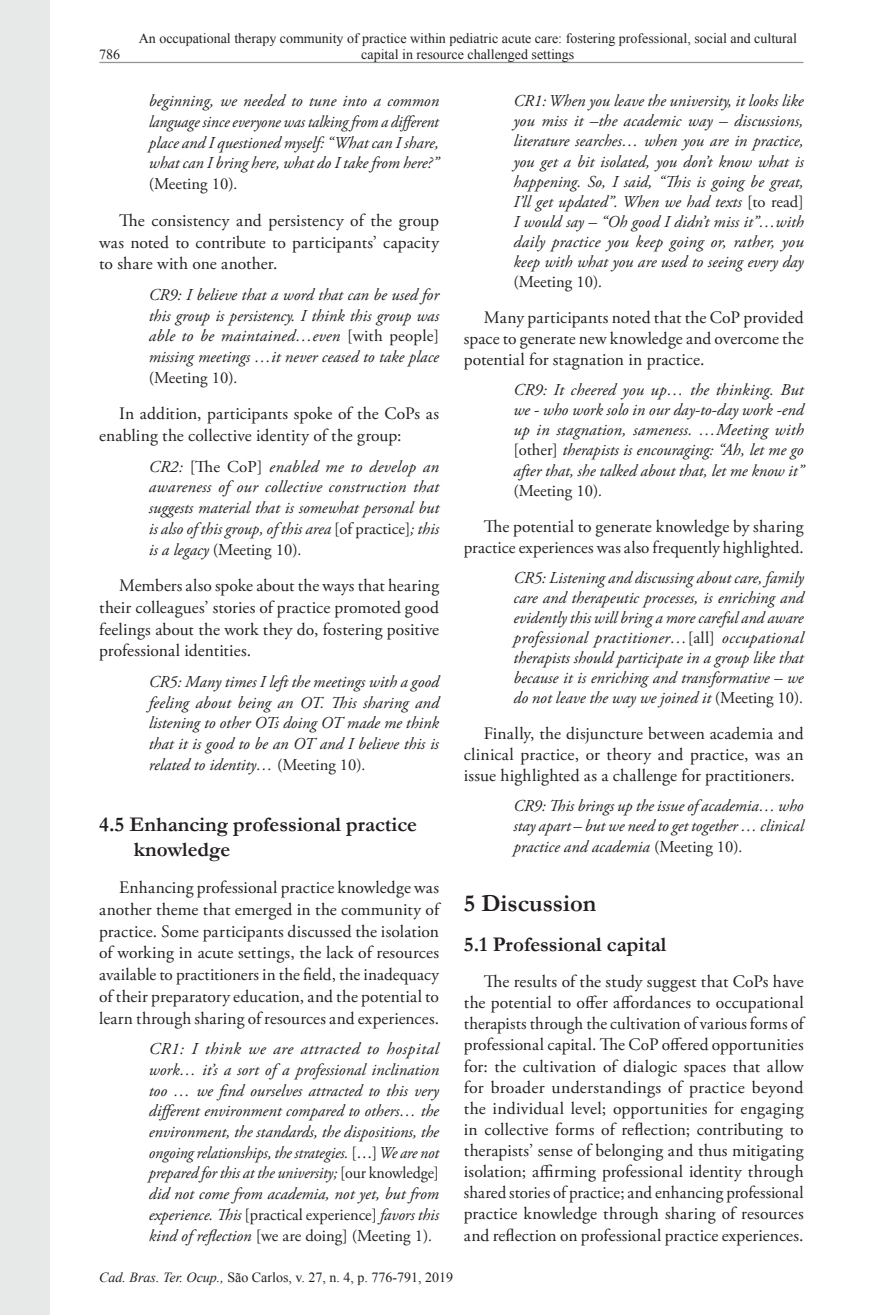
<style>
.page{position:relative;width:893px;height:1315px;background:#fff}
.page>*{position:absolute;margin:0;border:0;box-sizing:border-box;transform-origin:0 0}
.Heading1{font:700 24.5px "Garamond";color:#231f20}
.Heading2{font:700 21px/25.9px "Garamond";color:#231f20}
.Heading2Alt{font:700 21px "Garamond";color:#231f20}
.Paragraph{font:17.5px/21.2px "Adobe Garamond Pro";letter-spacing:.005em;color:#231f20;text-align:justify}
.BlockQuote-Italico{font:italic 16.62px/20.1px "Adobe Garamond Pro";color:#231f20;text-align:justify}
.BlockQuote-Italico-2{font:italic 16.62px/20.7px "Adobe Garamond Pro";color:#231f20;text-align:justify;scale:1.04 1}
.t1{font:14px/16.8px "Times New Roman";color:#231f20;text-align:center}
.s1{font-style:normal}
.s2{font-style:italic}
</style>
<div class="page">
<div style="left:0;top:0;width:50px;height:1315px;background:#e7e8e8"></div>
<hr style="left:100px;top:62px;width:703px;height:1px;background:#949698">
<p class="t1" style="left:139px;top:29px;width:660px">An occupational therapy community of practice within pediatric acute care: fostering professional, social and cultural capital in resource challenged settings</p>
<p class="BlockQuote-Italico" style="left:149px;top:91px;width:292px;line-height:20.7px">beginning, we needed to tune into a common language since everyone was talking from a different place and I questioned myself: “What can I share, what can I bring here, what do I take from here?” <span class="s1">(Meeting 10)</span>.</p>
<p class="Paragraph" style="left:99px;top:210px;width:341px;line-height:21.7px;text-indent:20px">The consistency and persistency of the group was noted to contribute to participants’ capacity to share with one another.</p>
<p class="BlockQuote-Italico" style="left:149px;top:285px;width:292px;line-height:20.7px">CR9: I believe that a word that can be used for this group is persistency. I think this group was able to be maintained…even <span class="s1">[with people] </span>missing meetings …it never ceased to take place <span class="s1">(Meeting 10)</span>.</p>
<p class="Paragraph" style="left:99px;top:403px;width:341px;line-height:21.7px;text-indent:20px">In addition, participants spoke of the CoPs as enabling the collective identity of the group:</p>
<p class="BlockQuote-Italico" style="left:149px;top:456px;width:292px;line-height:20.7px">CR2: <span class="s1">[The CoP]</span> enabled me to develop an awareness of our collective construction that suggests material that is somewhat personal but is also of this group, of this area <span class="s1">[of practice]</span>; this is a legacy <span class="s1">(Meeting 10)</span>.</p>
<p class="Paragraph" style="left:99px;top:575px;width:341px;line-height:21.7px;text-indent:20px">Members also spoke about the ways that hearing their colleagues’ stories of practice promoted good feelings about the work they do, fostering positive professional identities.</p>
<p class="BlockQuote-Italico" style="left:149px;top:672px;width:292px;line-height:20.7px">CR5: Many times I left the meetings with a good feeling about being an OT. This sharing and listening to other OTs doing OT made me think that it is good to be an OT and I believe this is related to identity… <span class="s1">(Meeting 10)</span>.</p>
<p class="BlockQuote-Italico" style="left:513px;top:91px;width:292px">CR1: When you leave the university, it looks like you miss it –the academic way – discussions, literature searches… when you are in practice, you get a bit isolated, you don’t know what is happening. So, I said, “This is going be great, I’ll get updated”. When we had texts <span class="s1">[to read] </span>I would say – “Oh good I didn’t miss it”…with daily practice you keep going or, rather, you keep with what you are used to seeing every day <span class="s1">(Meeting 10)</span>.</p>
<p class="Paragraph" style="left:464px;top:307px;width:341px;text-indent:20px">Many participants noted that the CoP provided space to generate new knowledge and overcome the potential for stagnation in practice.</p>
<p class="BlockQuote-Italico" style="left:513px;top:380px;width:292px">CR9: It cheered you up… the thinking. But we - who work solo in our day-to-day work -end up in stagnation, sameness. …Meeting with <span class="s1">[other]</span> therapists is encouraging: “Ah, let me go after that, she talked about that, let me know it” <span class="s1">(Meeting 10)</span>.</p>
<p class="Paragraph" style="left:464px;top:516px;width:341px;text-align:right">The potential to generate knowledge by sharing practice experiences was also frequently highlighted.</p>
<p class="BlockQuote-Italico" style="left:513px;top:568px;width:292px">CR5: Listening and discussing about care, family care and therapeutic processes, is enriching and evidently this will bring a more careful and aware professional practitioner…<span class="s1">[all]</span> occupational therapists should participate in a group like that because it is enriching and transformative – we do not leave the way we joined it <span class="s1">(Meeting 10)</span>.</p>
<p class="Paragraph" style="left:464px;top:723px;width:341px;text-indent:20px">Finally, the disjuncture between academia and clinical practice, or theory and practice, was an issue highlighted as a challenge for practitioners.</p>
<p class="BlockQuote-Italico" style="left:513px;top:796px;width:292px">CR9: This brings up the issue of academia… who stay apart – but we need to get together … clinical practice and academia <span class="s1">(Meeting 10)</span>.</p>
<p class="Heading1" style="left:464px;top:886px;width:134px">5 Discussion</p>
<p class="Heading2Alt" style="left:464px;top:930px;width:204px">5.1 Professional capital</p>
<p class="Paragraph" style="left:464px;top:971px;width:341px;text-indent:20px">The results of the study suggest that CoPs have the potential to offer affordances to occupational therapists through the cultivation of various forms of professional capital. The CoP offered opportunities for: the cultivation of dialogic spaces that allow for broader understandings of practice beyond the individual level; opportunities for engaging in collective forms of reflection; contributing to therapists’ sense of belonging and thus mitigating isolation; affirming professional identity through shared stories of practice; and enhancing professional practice knowledge through sharing of resources and reflection on professional practice experiences.</p>
<p class="Heading2" style="left:134px;top:811px;width:285px;text-indent:-35px">4.5 Enhancing professional practice knowledge</p>
<p class="Paragraph" style="left:99px;top:877px;width:341px;line-height:21.7px;text-indent:20px">Enhancing professional practice knowledge was another theme that emerged in the community of practice. Some participants discussed the isolation of working in acute settings, the lack of resources available to practitioners in the field, the inadequacy of their preparatory education, and the potential to learn through sharing of resources and experiences.</p>
<p class="BlockQuote-Italico-2" style="left:149px;top:1039px;width:281px">CR1: I think we are attracted to hospital work… it’s a sort of a professional inclination too … we find ourselves attracted to this very different environment compared to others… the environment, the standards, the dispositions, the ongoing relationships, the strategies. <span class="s1">[…]</span> We are not prepared for this at the university; <span class="s1">[our knowledge] </span>did not come from academia, not yet, but from experience. This <span class="s1">[practical experience]</span> favors this kind of reflection <span class="s1">[we are doing] (Meeting 1)</span>.</p>
<p class="t1" style="left:99px;top:1269px;width:356px"><span class="s2">Cad. Bras. Ter. Ocup.,</span> São Carlos, v. 27, n. 4, p. 776-791, 2019</p>
</div>
